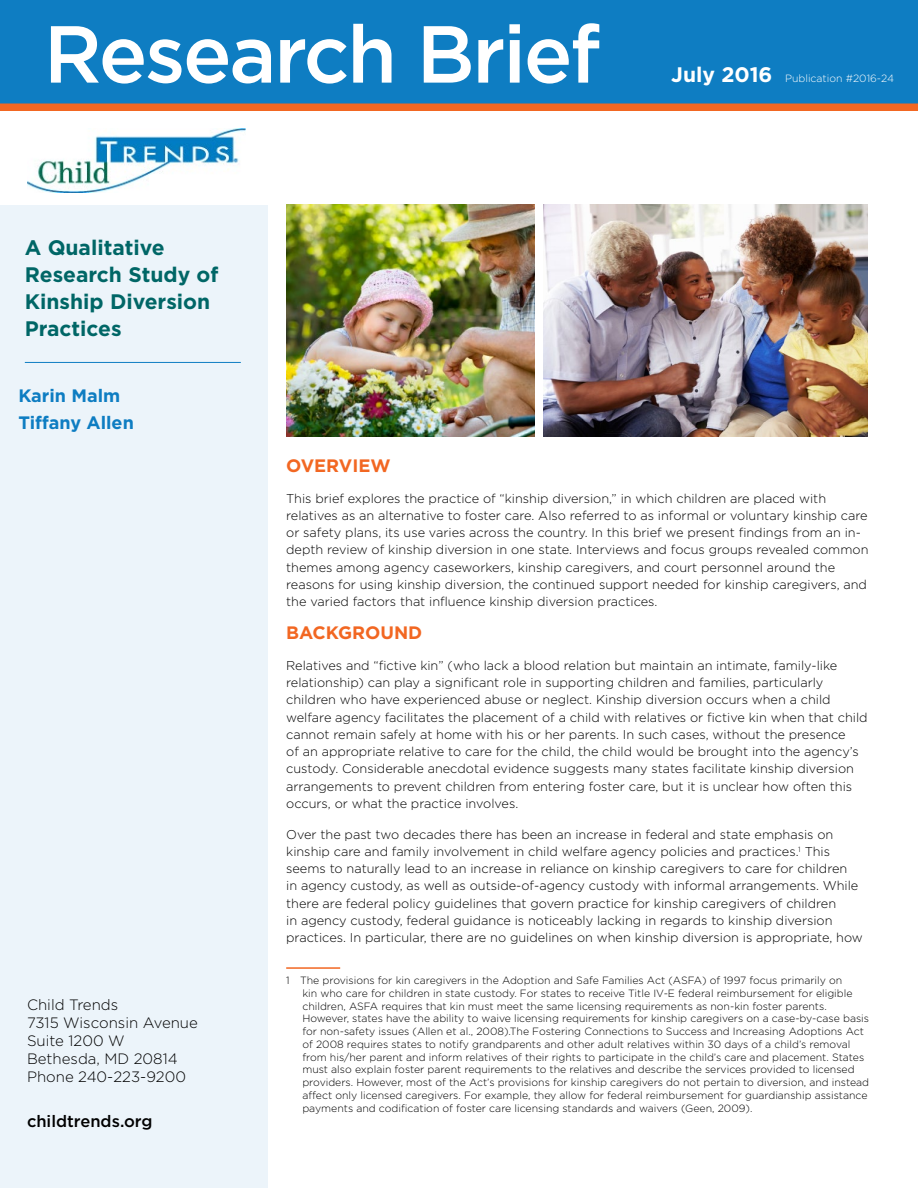
<style>
.page{position:relative;width:918px;height:1188px;background:#fff}
.page>*{position:absolute;margin:0;border:0;box-sizing:border-box;transform-origin:0 0}
.t1{font:500 80.55px "Gotham";letter-spacing:-.03em;color:#fff}
.t2{font:700 21px/27px "Gotham";color:#066}
.t3{font:700 18px/27px "Gotham";color:#0e7dc2}
.t4{font:700 18px "Gotham";color:#f26722}
.t5{font:500 16.5px "Gotham";color:#000}
.t6{font:300 15px/18px "Gotham";color:#000}
.t7{font:300 12.75px/17.2px "Gotham";color:#000}
.t8{font:300 10.5px/12.8px "Gotham";color:#000}
.t9{font:300 10.5px "Gotham";color:#fff}
.s1{font-weight:700;font-size:21px}
</style>
<div class="page">
<div style="left:0;top:205px;width:268px;height:983px;background:#ecf4fa"></div>
<hr style="left:25px;top:362px;width:216px;height:1px;background:#0e7dc2">
<img style="left:27px;top:128px;width:219px;height:65px">
<div style="left:0;top:0;width:918px;height:108px;background:#0e7dc2"></div>
<div style="left:0;top:104px;width:918px;height:7px;background:#f26722"></div>
<hr style="left:286px;top:967px;width:54px;height:2px;background:#f26722">
<img style="left:286px;top:205px;width:248px;height:231px">
<img style="left:544px;top:205px;width:324px;height:232px">
<h1 class="t1" style="left:44px;top:1px;width:558px">Research Brief</h1>
<h2 class="t2" style="left:25px;top:234px;width:195px">A Qualitative<br>Research Study of<br>Kinship Diversion<br>Practices</h2>
<h3 class="t3" style="left:18px;top:382px;width:117px">Karin Malm<br>Tiffany Allen</h3>
<p class="t9" style="left:671px;top:72px;width:224px"><span class="s1">July 2016</span> Publication #2016-24</p>
<p class="t6" style="left:27px;top:995px;width:172px">Child Trends<br>7315 Wisconsin Avenue<br>Suite 1200 W<br>Bethesda, MD 20814<br>Phone 240-223-9200</p>
<p class="t5" style="left:27px;top:1110px;width:127px">childtrends.org</p>
<h3 class="t4" style="left:286px;top:454px;width:106px">OVERVIEW</h3>
<p class="t7" style="left:286px;top:489px;width:584px">This brief explores the practice of “kinship diversion,” in which children are placed with relatives as an alternative to foster care. Also referred to as informal or voluntary kinship care or safety plans, its use varies across the country. In this brief we present findings from an in&shy;depth review of kinship diversion in one state. Interviews and focus groups revealed common themes among agency caseworkers, kinship caregivers, and court personnel around the reasons for using kinship diversion, the continued support needed for kinship caregivers, and the varied factors that influence kinship diversion practices.</p>
<h3 class="t4" style="left:286px;top:621px;width:138px">BACKGROUND</h3>
<p class="t7" style="left:286px;top:656px;width:583px">Relatives and “fictive kin” (who lack a blood relation but maintain an intimate, family-like relationship) can play a significant role in supporting children and families, particularly children who have experienced abuse or neglect. Kinship diversion occurs when a child welfare agency facilitates the placement of a child with relatives or fictive kin when that child cannot remain safely at home with his or her parents. In such cases, without the presence<br>of an appropriate relative to care for the child, the child would be brought into the agency’s custody. Considerable anecdotal evidence suggests many states facilitate kinship diversion arrangements to prevent children from entering foster care, but it is unclear how often this occurs, or what the practice involves.</p>
<p class="t7" style="left:286px;top:825px;width:578px">Over the past two decades there has been an increase in federal and state emphasis on kinship care and family involvement in child welfare agency policies and practices.<sup>1</sup> This seems to naturally lead to an increase in reliance on kinship caregivers to care for children<br>in agency custody, as well as outside-of-agency custody with informal arrangements. While there are federal policy guidelines that govern practice for kinship caregivers of children<br>in agency custody, federal guidance is noticeably lacking in regards to kinship diversion practices. In particular, there are no guidelines on when kinship diversion is appropriate, how</p>
<p class="t8" style="left:302px;top:974px;width:568px;text-indent:-16px">1 The provisions for kin caregivers in the Adoption and Safe Families Act (ASFA) of 1997 focus primarily on<br>kin who care for children in state custody. For states to receive Title IV-E federal reimbursement for eligible children, ASFA requires that kin must meet the same licensing requirements as non-kin foster parents.<br>However, states have the ability to waive licensing requirements for kinship caregivers on a case-by-case basis for non-safety issues (Allen et al., 2008).The Fostering Connections to Success and Increasing Adoptions Act of 2008 requires states to notify grandparents and other adult relatives within 30 days of a child’s removal from his/her parent and inform relatives of their rights to participate in the child’s care and placement. States must also explain foster parent requirements to the relatives and describe the services provided to licensed providers. However, most of the Act’s provisions for kinship caregivers do not pertain to diversion, and instead affect only licensed caregivers. For example, they allow for federal reimbursement for guardianship assistance payments and codification of foster care licensing standards and waivers (Geen, 2009).</p>
</div>
